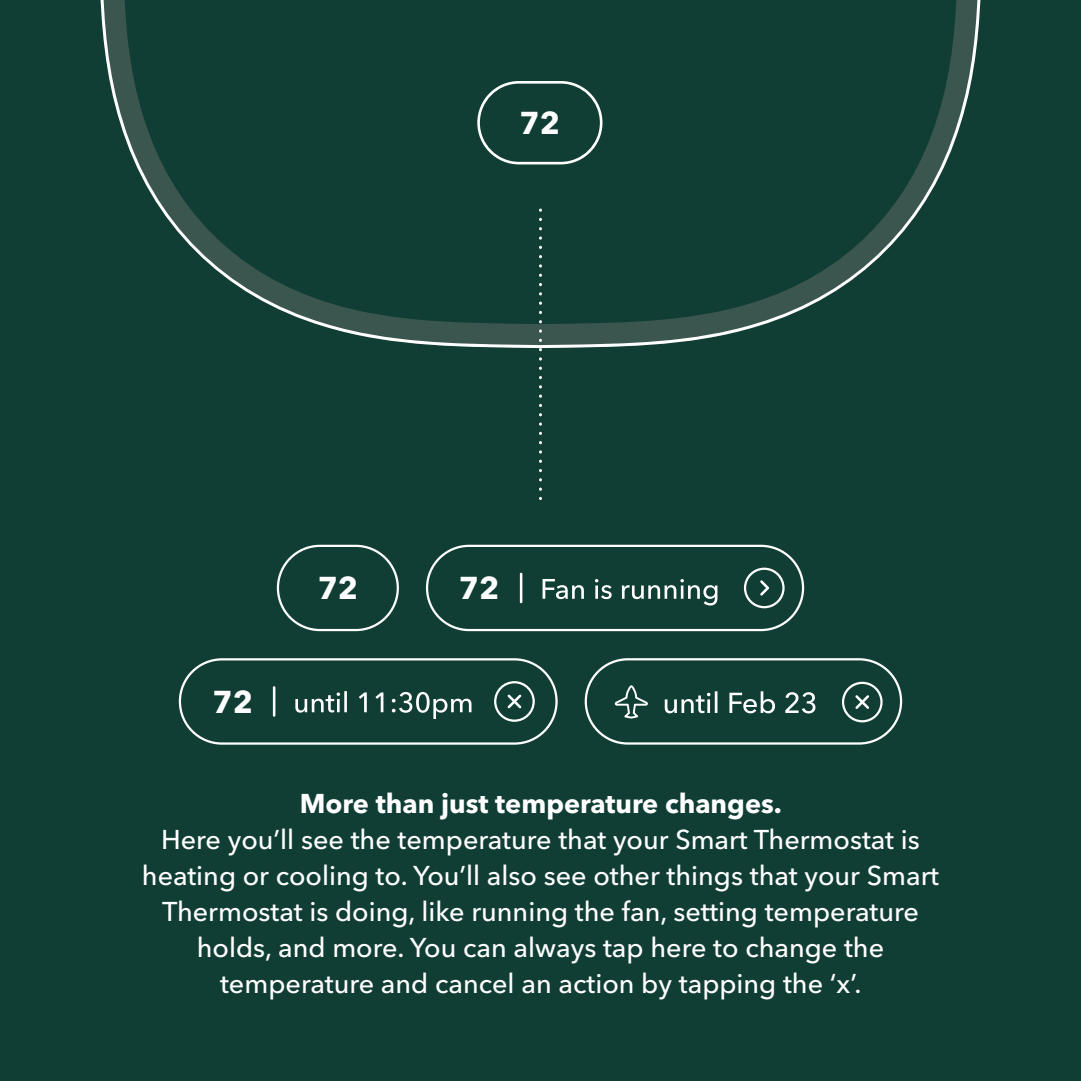
<style>
.page{position:relative;width:1081px;height:1081px;background:#103d34}
.page>*{position:absolute;margin:0;border:0;box-sizing:border-box;transform-origin:0 0}
.t1{font:700 31.2px "Avenir Next LT Pro";color:#fff}
.t2{font:500 27px/36px "Avenir Next LT Pro";color:#fff;text-align:center}
.t3{font:700 27px "Avenir Next LT Pro";color:#fff}
</style>
<div class="page">
<svg style="left:100px;top:0;width:881px;height:348px"></svg>
<svg style="left:179px;top:658px;width:379px;height:87px"></svg>
<svg style="left:585px;top:658px;width:317px;height:87px"></svg>
<svg style="left:277px;top:545px;width:122px;height:86px"></svg>
<svg style="left:426px;top:545px;width:378px;height:86px"></svg>
<svg style="left:539px;top:210px;width:3px;height:289px"></svg>
<p class="t1" style="left:520px;top:104px;width:42px">72</p>
<p class="t1" style="left:212px;top:683px;width:42px">72</p>
<p class="t1" style="left:318px;top:569px;width:42px">72</p>
<p class="t1" style="left:459px;top:569px;width:42px">72</p>
<p class="t3" style="left:300px;top:787px;width:484px">More than just temperature changes.</p>
<p class="t2" style="left:142px;top:822px;width:799px">Here you’ll see the temperature that your Smart Thermostat is heating or cooling to. You’ll also see other things that your Smart Thermostat is doing, like running the fan, setting temperature holds, and more. You can always tap here to change the temperature and cancel an action by tapping the ‘x’.</p>
</div>
